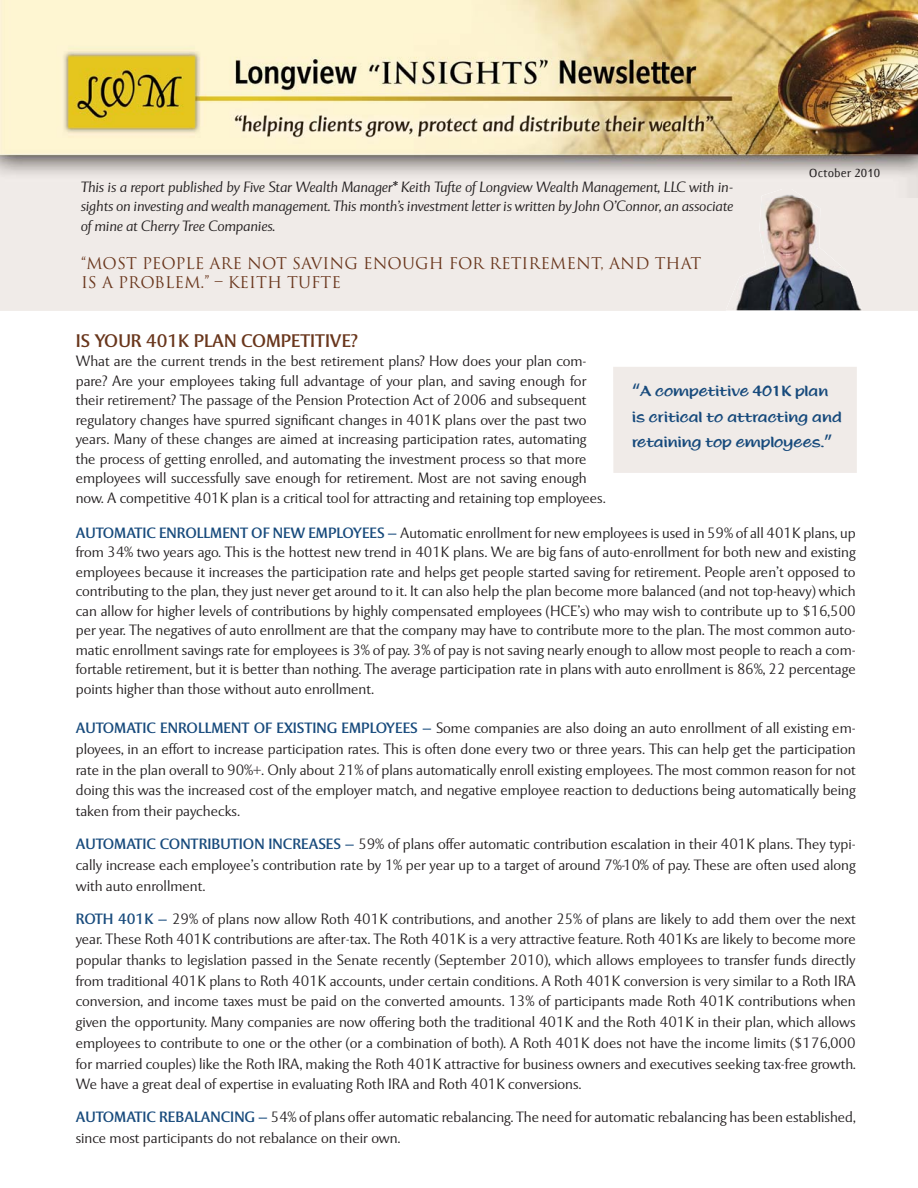
<style>
.page{position:relative;width:918px;height:1188px;background:#fff}
.page>*{position:absolute;margin:0;border:0;box-sizing:border-box;transform-origin:0 0}
.t1{font:18.3px "Mentor Sans";color:#69361c}
.t2{font:15.75px/19.5px "Trajan";color:#69361c}
.t3{font:300 15px/19.5px "Mentor Sans";color:#231f20;text-align:justify}
.t4{font:italic 300 15px/19.5px "Mentor Sans";color:#231f20;text-align:justify}
.t5{font:14.7px/25.5px "Morris Freestyle";color:#174a7c}
.t6{font:500 12px "Resavska Sans ITC";color:#231f20}
.s1{font-weight:400;color:#174a7c}
.s2{font-family:"Myriad";font-size:22.5px}
</style>
<div class="page">
<div style="left:0;top:198px;width:918px;height:113px;background:#f0ebe8"></div>
<img style="left:0;top:0;width:918px;height:198px">
<img style="left:726px;top:198px;width:136px;height:113px">
<img style="left:761px;top:189px;width:44px;height:9px">
<div style="left:613px;top:367px;width:244px;height:106px;background:#f0ebe8"></div>
<p class="t4" style="left:81px;top:178px;width:654px">This is a report published by Five Star Wealth Manager* Keith Tufte of Longview Wealth Management, LLC with in&shy;sights on investing and wealth management. This month’s investment letter is written by John O’Connor, an associate of mine at Cherry Tree Companies.</p>
<p class="t2" style="left:81px;top:253px;width:622px">“MOST PEOPLE ARE NOT SAVING ENOUGH FOR RETIREMENT, AND THAT<br>IS A PROBLEM.” – KEITH TUFTE</p>
<p class="t6" style="left:809px;top:168px;width:73px">October 2010</p>
<p class="t1" style="left:76px;top:334px;width:284px">IS YOUR 401K PLAN COMPETITIVE?</p>
<p class="t3" style="left:76px;top:353px;width:531px;text-align:left">What are the current trends in the best retirement plans? How does your plan com&shy;pare? Are your employees taking full advantage of your plan, and saving enough for their retirement? The passage of the Pension Protection Act of 2006 and subsequent regulatory changes have spurred significant changes in 401K plans over the past two years. Many of these changes are aimed at increasing participation rates, automating the process of getting enrolled, and automating the investment process so that more employees will successfully save enough for retirement. Most are not saving enough now. A competitive 401K plan is a critical tool for attracting and retaining top employees.</p>
<p class="t3" style="left:76px;top:525px;width:781px"><span class="s1">AUTOMATIC ENROLLMENT OF NEW EMPLOYEES —</span> Automatic enrollment for new employees is used in 59% of all 401K plans, up from 34% two years ago. This is the hottest new trend in 401K plans. We are big fans of auto-enrollment for both new and existing employees because it increases the participation rate and helps get people started saving for retirement. People aren’t opposed to contributing to the plan, they just never get around to it. It can also help the plan become more balanced (and not top-heavy) which can allow for higher levels of contributions by highly compensated employees (HCE’s) who may wish to contribute up to $16,500 per year. The negatives of auto enrollment are that the company may have to contribute more to the plan. The most common auto&shy;matic enrollment savings rate for employees is 3% of pay. 3% of pay is not saving nearly enough to allow most people to reach a com&shy;fortable retirement, but it is better than nothing. The average participation rate in plans with auto enrollment is 86%, 22 percentage points higher than those without auto enrollment.</p>
<p class="t3" style="left:76px;top:719px;width:781px;line-height:20.7px"><span class="s1">AUTOMATIC ENROLLMENT OF EXISTING EMPLOYEES —</span> Some companies are also doing an auto enrollment of all existing em&shy;ployees, in an effort to increase participation rates. This is often done every two or three years. This can help get the participation rate in the plan overall to 90%+. Only about 21% of plans automatically enroll existing employees. The most common reason for not doing this was the increased cost of the employer match, and negative employee reaction to deductions being automatically being taken from their paychecks.</p>
<p class="t3" style="left:76px;top:835px;width:781px;line-height:20.7px"><span class="s1">AUTOMATIC CONTRIBUTION INCREASES —</span> 59% of plans offer automatic contribution escalation in their 401K plans. They typi&shy;cally increase each employee’s contribution rate by 1% per year up to a target of around 7%-10% of pay. These are often used along with auto enrollment.</p>
<p class="t3" style="left:76px;top:910px;width:781px;line-height:20.7px"><span class="s1">ROTH 401K —</span> 29% of plans now allow Roth 401K contributions, and another 25% of plans are likely to add them over the next year. These Roth 401K contributions are after-tax. The Roth 401K is a very attractive feature. Roth 401Ks are likely to become more popular thanks to legislation passed in the Senate recently (September 2010), which allows employees to transfer funds directly from traditional 401K plans to Roth 401K accounts, under certain conditions. A Roth 401K conversion is very similar to a Roth IRA conversion, and income taxes must be paid on the converted amounts. 13% of participants made Roth 401K contributions when given the opportunity. Many companies are now offering both the traditional 401K and the Roth 401K in their plan, which allows employees to contribute to one or the other (or a combination of both). A Roth 401K does not have the income limits ($176,000 for married couples) like the Roth IRA, making the Roth 401K attractive for business owners and executives seeking tax-free growth.<br>We have a great deal of expertise in evaluating Roth IRA and Roth 401K conversions.</p>
<p class="t3" style="left:76px;top:1108px;width:781px;line-height:20.7px"><span class="s1">AUTOMATIC REBALANCING —</span> 54% of plans offer automatic rebalancing. The need for automatic rebalancing has been established, since most participants do not rebalance on their own.</p>
<p class="t5" style="left:632px;top:380px;width:211px"><span class="s2">“</span>A competitive 401K plan is critical to attracting and retaining top employees.<span class="s2">”</span></p>
</div>
